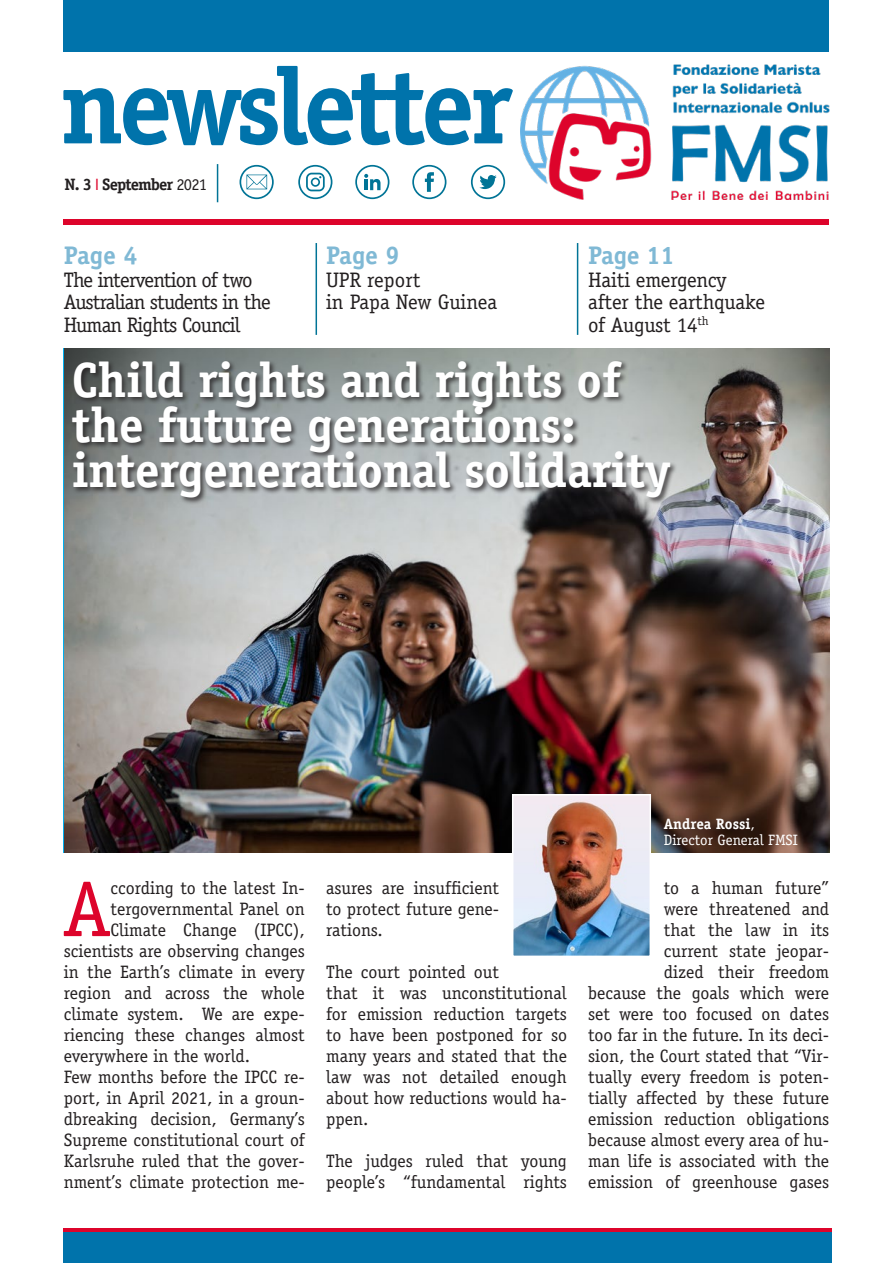
<style>
.page{position:relative;width:893px;height:1263px;background:#fff}
.page>*{position:absolute;margin:0;border:0;box-sizing:border-box;transform-origin:0 0}
.t1{font:700 108px "Officina Serif";letter-spacing:-.05em;color:#0073ab}
.t2{font:79.35px "Officina Serif";color:#dd042b}
.t3{font:700 49.5px "Officina Serif";letter-spacing:-.01em;color:#fff}
.t4{font:700 25.5px "Officina Serif";letter-spacing:-.01em;color:#80b9d5}
.t5{font:21px/22.6px "Officina Serif";letter-spacing:-.03em;color:#231f20}
.t6{font:21px "Officina Serif";letter-spacing:-.01em;color:#231f20}
.t7{font:21px "Officina Serif";color:#231f20}
.t8{font:18px/21px "Officina Serif";color:#231f20;text-align:justify}
.t9{font:700 16.5px "Officina Serif";letter-spacing:-.05em;color:#231f20}
.t10{font:15px "Officina Serif";color:#fff}
.t11{font:700 15px "Officina Serif";color:#fff}
.s1{font-family:"A Udimat";font-weight:400;color:#dd042b}
.s2{font-weight:400}
</style>
<div class="page">
<img style="left:520px;top:64px;width:309px;height:135px">
<img style="left:65px;top:348px;width:764px;height:504px">
<div style="left:71px;top:360px;width:607px;height:146px;background:#231f20;opacity:.75"></div>
<div style="left:64px;top:0;width:765px;height:51px;background:#0073ab"></div>
<div style="left:64px;top:1228px;width:768px;height:35px;background:#0073ab"></div>
<div style="left:64px;top:219px;width:765px;height:5px;background:#dd042b"></div>
<hr style="left:64px;top:1228px;width:768px;height:4px;background:#dd042b">
<hr style="left:217px;top:164px;width:1px;height:38px;background:#007496">
<hr style="left:316px;top:243px;width:1px;height:92px;background:#007496">
<hr style="left:577px;top:243px;width:1px;height:92px;background:#007496">
<svg style="left:240px;top:165px;width:34px;height:34px"></svg>
<svg style="left:412px;top:165px;width:34px;height:34px"></svg>
<svg style="left:471px;top:165px;width:34px;height:34px"></svg>
<svg style="left:355px;top:165px;width:34px;height:34px"></svg>
<svg style="left:298px;top:165px;width:34px;height:34px"></svg>
<img style="left:515px;top:797px;width:133px;height:157px">
<div style="left:512px;top:794px;width:139px;height:163px;border:2px solid #fff"></div>
<p class="t1" style="left:60px;top:39px;width:455px">newsletter</p>
<p class="t9" style="left:65px;top:174px;width:144px">N. 3 <span class="s1">I</span> September <span class="s2">2021</span></p>
<p class="t4" style="left:64px;top:239px;width:75px">Page 4</p>
<p class="t5" style="left:64px;top:268px;width:190px">The intervention of two</p>
<p class="t5" style="left:64px;top:291px;width:209px">Australian students in the<br>Human Rights Council</p>
<p class="t4" style="left:326px;top:239px;width:75px">Page 9</p>
<p class="t7" style="left:326px;top:267px;width:96px">UPR report</p>
<p class="t7" style="left:326px;top:290px;width:173px">in Papa New Guinea</p>
<p class="t4" style="left:588px;top:239px;width:88px">Page 11</p>
<p class="t6" style="left:588px;top:267px;width:140px">Haiti emergency</p>
<p class="t6" style="left:588px;top:290px;width:178px">after the earthquake</p>
<p class="t6" style="left:588px;top:313px;width:122px">of August 14<sup>th</sup></p>
<p class="t3" style="left:72px;top:350px;width:550px">Child rights and rights of</p>
<p class="t3" style="left:72px;top:395px;width:505px">the future generations:</p>
<p class="t3" style="left:72px;top:440px;width:600px">intergenerational solidarity</p>
<p class="t2" style="left:63px;top:863px;width:50px">A</p>
<p class="t8" style="left:110px;top:877px;width:196px">ccording to the latest In-</p>
<p class="t8" style="left:110px;top:898px;width:196px">tergovernmental Panel on</p>
<p class="t8" style="left:110px;top:919px;width:196px">Climate Change (IPCC),</p>
<p class="t8" style="left:64px;top:940px;width:242px">scientists are observing changes</p>
<p class="t8" style="left:64px;top:961px;width:242px">in the Earth’s climate in every</p>
<p class="t8" style="left:64px;top:982px;width:242px">region and across the whole</p>
<p class="t8" style="left:64px;top:1003px;width:242px">climate system. We are expe-</p>
<p class="t8" style="left:64px;top:1024px;width:242px">riencing these changes almost</p>
<p class="t8" style="left:64px;top:1045px;width:188px">everywhere in the world.</p>
<p class="t8" style="left:64px;top:1066px;width:242px">Few months before the IPCC re&shy;port, in April 2021, in a groun&shy;dbreaking decision, Germany’s Supreme constitutional court of Karlsruhe ruled that the gover&shy;nment’s climate protection me-</p>
<p class="t8" style="left:326px;top:877px;width:175px">asures are insufficient to protect future gene&shy;rations.</p>
<p class="t8" style="left:326px;top:961px;width:242px;text-align:left">The court pointed out<br>that it was unconstitutional for emission reduction targets to have been postponed for so many years and stated that the law was not detailed enough about how reductions would ha&shy;ppen.</p>
<p class="t8" style="left:326px;top:1150px;width:242px">The judges ruled that young people’s “fundamental rights</p>
<p class="t11" style="left:664px;top:815px;width:93px">Andrea Rossi<span class="s2">,</span></p>
<p class="t10" style="left:664px;top:831px;width:135px">Director General FMSI</p>
<p class="t8" style="left:588px;top:877px;width:242px;text-align:right">to a human future”<br>were threatened and<br>that the law in its<br>current state jeopar-<br>dized their freedom<br>because the goals which were set were too focused on dates too far in the future. In its deci&shy;sion, the Court stated that “Vir&shy;tually every freedom is poten&shy;tially affected by these future emission reduction obligations because almost every area of hu&shy;man life is associated with the emission of greenhouse gases</p>
</div>
